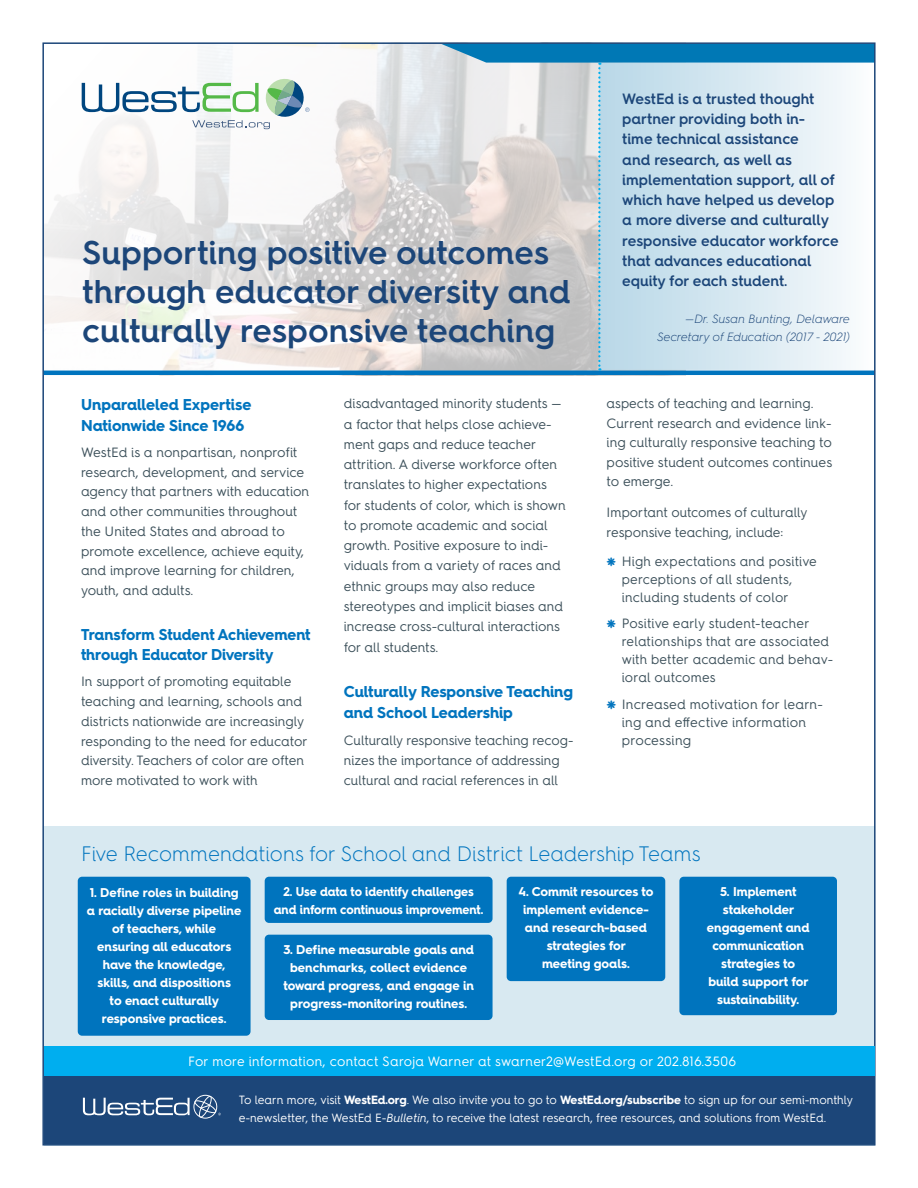
<style>
.page{position:relative;width:918px;height:1188px;background:#fff}
.page>*{position:absolute;margin:0;border:0;box-sizing:border-box;transform-origin:0 0}
.t1{font:600 33px/39px "Hurme Geometric Sans 4";color:#1c4679}
.t2{font:300 21px "Hurme Geometric Sans 4";color:#0074be}
.t3{font:700 15.75px/20.5px "Hurme Geometric Sans 4";color:#0074be}
.t4{font:700 15.75px/20.5px "Hurme Geometric Sans 4";color:#0074be;scale:.96 1}
.t5{font:600 15px/20.2px "Hurme Geometric Sans 4";color:#1c4679}
.body{font:13.5px/20.2px "Hurme Geometric Sans 4";color:#3c505a}
.t6{font:13.5px "Hurme Geometric Sans 4";letter-spacing:.02em;color:#fff}
.body-2{font:700 12.75px/18px "Hurme Geometric Sans 4";color:#fff;text-align:center}
.body-3{font:700 12.75px/18px "Hurme Geometric Sans 4";color:#fff;text-align:center;scale:.94 1}
.Paragraph_Style_3{font:12px/18px "Hurme Geometric Sans 4";color:#fff}
.t7{font:italic 300 12px/17.2px "Hurme Geometric Sans 4";color:#1c4679;text-align:right}
.s1{font-weight:700}
.s2{font-style:italic}
</style>
<div class="page">
<img style="left:45px;top:45px;width:396px;height:326px">
<div style="left:44px;top:826px;width:831px;height:320px;background:#d8e9f1"></div>
<svg style="left:82px;top:79px;width:228px;height:50px"></svg>
<div style="left:44px;top:1076px;width:830px;height:68px;background:#1c4679"></div>
<div style="left:78px;top:877px;width:173px;height:159px;background:#0074be;border-radius:4px"></div>
<div style="left:265px;top:877px;width:228px;height:46px;background:#0074be;border-radius:4px"></div>
<div style="left:265px;top:935px;width:228px;height:85px;background:#0074be;border-radius:4px"></div>
<div style="left:507px;top:877px;width:158px;height:104px;background:#0074be;border-radius:4px"></div>
<div style="left:679px;top:877px;width:158px;height:138px;background:#0074be;border-radius:4px"></div>
<svg style="left:83px;top:1095px;width:138px;height:24px"></svg>
<hr style="left:44px;top:371px;width:830px;height:4px;background:#0074be">
<svg style="left:441px;top:44px;width:434px;height:327px;background:#cadae2"></svg>
<div style="left:44px;top:1046px;width:830px;height:30px;background:#00aeef"></div>
<p class="t1" style="left:82px;top:232px;width:490px">Supporting positive outcomes through educator diversity and culturally responsive teaching</p>
<h2 class="t3" style="left:81px;top:394px;width:172px">Unparalleled Expertise<br>Nationwide Since 1966</h2>
<p class="body" style="left:81px;top:442px;width:230px;line-height:19.8px">WestEd is a nonpartisan, nonprofit research, development, and service agency that partners with education and other communities throughout the United States and abroad to promote excellence, achieve equity, and improve learning for children, youth, and adults.</p>
<h2 class="t4" style="left:81px;top:624px;width:241px">Transform Student Achievement through Educator Diversity</h2>
<p class="body" style="left:81px;top:671px;width:228px;line-height:19.8px">In support of promoting equitable teaching and learning, schools and districts nationwide are increasingly responding to the need for educator diversity. Teachers of color are often more motivated to work with</p>
<p class="body" style="left:344px;top:393px;width:224px">disadvantaged minority students — a factor that helps close achieve&shy;ment gaps and reduce teacher attrition. A diverse workforce often translates to higher expectations for students of color, which is shown to promote academic and social growth. Positive exposure to indi&shy;viduals from a variety of races and ethnic groups may also reduce stereotypes and implicit biases and increase cross-cultural interactions for all students.</p>
<h2 class="t3" style="left:344px;top:681px;width:231px;line-height:21px">Culturally Responsive Teaching and School Leadership</h2>
<p class="body" style="left:344px;top:729px;width:231px">Culturally responsive teaching recog&shy;nizes the importance of addressing cultural and racial references in all</p>
<h2 class="t5" style="left:622px;top:88px;width:218px">WestEd is a trusted thought partner providing both in&shy;time technical assistance<br>and research, as well as implementation support, all of which have helped us develop a more diverse and culturally responsive educator workforce that advances educational equity for each student.</h2>
<h2 class="t7" style="left:657px;top:310px;width:194px">—Dr. Susan Bunting, Delaware<br>Secretary of Education (2017 - 2021)</h2>
<p class="body" style="left:607px;top:393px;width:227px;line-height:19.5px">aspects of teaching and learning.<br>Current research and evidence link&shy;ing culturally responsive teaching to positive student outcomes continues to emerge.</p>
<p class="body" style="left:607px;top:501px;width:202px">Important outcomes of culturally responsive teaching, include:</p>
<p class="body" style="left:622px;top:552px;width:197px;line-height:18px">High expectations and positive perceptions of all students, including students of color</p>
<p class="body" style="left:622px;top:614px;width:213px;line-height:18px">Positive early student-teacher relationships that are associated with better academic and behav&shy;ioral outcomes</p>
<p class="body" style="left:622px;top:695px;width:203px;line-height:18px">Increased motivation for learn&shy;ing and effective information processing</p>
<h2 class="t2" style="left:81px;top:839px;width:621px">Five Recommendations for School and District Leadership Teams</h2>
<p class="body-2" style="left:87px;top:883px;width:156px">1. Define roles in building a racially diverse pipeline of teachers, while ensuring all educators have the knowledge, skills, and dispositions<br>to enact culturally responsive practices.</p>
<p class="body-3" style="left:274px;top:882px;width:225px">2. Use data to identify challenges and inform continuous improvement.</p>
<p class="body-2" style="left:283px;top:940px;width:192px">3. Define measurable goals and benchmarks, collect evidence toward progress, and engage in progress-monitoring routines.</p>
<p class="body-2" style="left:519px;top:882px;width:136px">4. Commit resources to implement evidence&shy;and research-based strategies for<br>meeting goals.</p>
<p class="body-2" style="left:707px;top:882px;width:104px">5. Implement stakeholder engagement and communication strategies to build support for sustainability.</p>
<h2 class="t6" style="left:188px;top:1052px;width:550px">For more information, contact Saroja Warner at swarner2@WestEd.org or 202.816.3506</h2>
<p class="Paragraph_Style_3" style="left:239px;top:1090px;width:616px">To learn more, visit <span class="s1">WestEd.org</span>. We also invite you to go to <span class="s1">WestEd.org/subscribe</span> to sign up for our semi-monthly e-newsletter, the WestEd E-<span class="s2">Bulletin</span>, to receive the latest research, free resources, and solutions from WestEd.</p>
</div>
